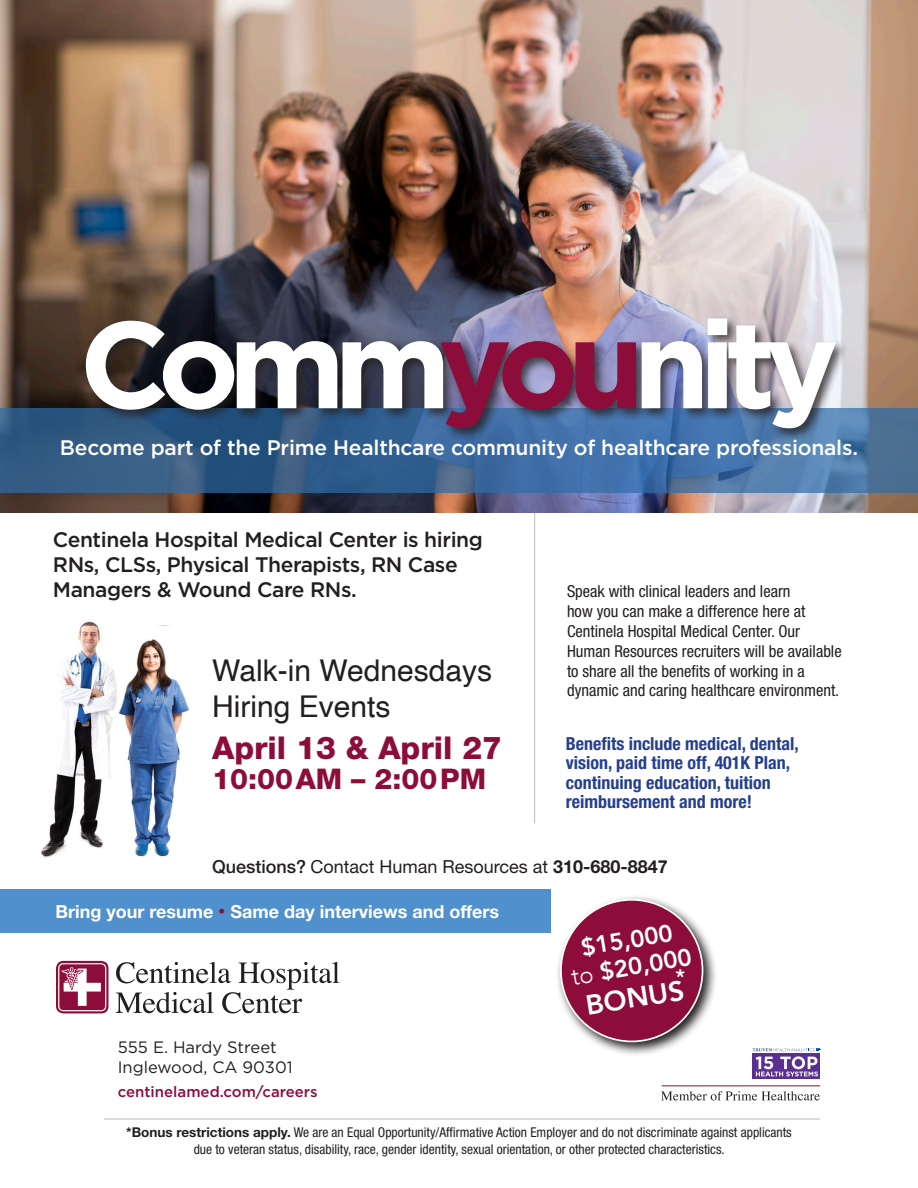
<style>
.page{position:relative;width:918px;height:1188px;background:#fff}
.page>*{position:absolute;margin:0;border:0;box-sizing:border-box;transform-origin:0 0}
.t1{font:700 123px "Gotham";letter-spacing:-.09em;color:#fff}
.t2{font:italic 39.9px "Times";letter-spacing:-.02em;color:#fff}
.t3{font:800 31.5px "Helvetica Neue LT Std";color:#8d0d3a}
.t4{font:30px "Helvetica";color:#231f20}
.t5{font:800 28.5px "Helvetica Neue LT Std";color:#8d0d3a}
.t6{font:800 27.75px "Avenir";color:#fff}
.t7{font:800 24px "Avenir";color:#fff}
.t8{font:800 21.15px "Avenir";color:#fff}
.t9{font:500 21px "Gotham";letter-spacing:-.02em;color:#231f20}
.t10{font:500 21px "Gotham";letter-spacing:-.01em;color:#fff}
.t11{font:700 condensed 18px "Helvetica Neue LT Std";color:#253f8e}
.t12{font:18px "Helvetica Neue LT Std";color:#231f20}
.t13{font:700 18px "Helvetica Neue LT Std";color:#fff}
.t14{font:condensed 16.5px/19.8px "Helvetica Neue LT Std";color:#231f20}
.t15{font:16.5px "Gotham";color:#231f20}
.t16{font:500 15px "Gotham";color:#8d0d3a}
.t17{font:condensed 13.5px "Helvetica Neue LT Std";color:#231f20}
.s1{color:#8d0d3a}
.s2{font-weight:500}
.s3{font-weight:700}
.s4{font-size:13.5px;color:#8d0d3a}
.s5{font-weight:300}
.s6{font-weight:700;font-stretch:normal}
</style>
<div class="page">
<svg style="left:116px;top:962px;width:224px;height:51px"></svg>
<svg style="left:56px;top:961px;width:53px;height:52px"></svg>
<svg style="left:557px;top:896px;width:159px;height:159px"></svg>
<div style="left:561px;top:900px;width:142px;height:141px;background:#8d0d3a;border-radius:50%"></div>
<img style="left:0;top:0;width:918px;height:513px">
<svg style="left:0;top:408px;width:918px;height:85px;background:#3c6795"></svg>
<div style="left:82px;top:315px;width:766px;height:126px;background:#231f20;opacity:.75"></div>
<hr style="left:534px;top:513px;width:1px;height:310px;background:#bdbbbb">
<hr style="left:105px;top:1119px;width:715px;height:1px;background:#bdbbbb">
<svg style="left:661px;top:1091px;width:159px;height:10px"></svg>
<hr style="left:662px;top:1085px;width:158px;height:1px;background:#8d0d3a">
<div style="left:753px;top:1053px;width:67px;height:26px;background:linear-gradient(to right,#5b2e91,#5b2e91)"></div>
<svg style="left:753px;top:1048px;width:67px;height:28px"></svg>
<div style="left:0;top:890px;width:551px;height:43px;background:#5090cc"></div>
<img style="left:41px;top:621px;width:76px;height:237px">
<img style="left:119px;top:639px;width:70px;height:218px">
<p class="t1" style="left:79px;top:294px;width:761px">Comm<span class="s1">you</span>nity</p>
<p class="t2" style="left:465px;top:415px;width:447px">Work where you matter most.</p>
<p class="t10" style="left:60px;top:436px;width:800px">Become part of the Prime Healthcare community of healthcare professionals.</p>
<p class="t9" style="left:53px;top:527px;width:432px">Centinela Hospital Medical Center is hiring</p>
<p class="t9" style="left:53px;top:553px;width:406px">RNs, CLSs, Physical Therapists, RN Case</p>
<p class="t9" style="left:53px;top:578px;width:305px">Managers &amp; Wound Care RNs.</p>
<p class="t4" style="left:212px;top:647px;width:282px">Walk-in Wednesdays</p>
<p class="t4" style="left:212px;top:683px;width:180px">Hiring Events</p>
<p class="t3" style="left:212px;top:729px;width:291px">April 13 &amp; April 27</p>
<p class="t5" style="left:212px;top:762px;width:275px">10:00AM – 2:00PM</p>
<p class="t14" style="left:567px;top:582px;width:225px">Speak with clinical leaders and learn</p>
<p class="t14" style="left:567px;top:601px;width:240px">how you can make a difference here at</p>
<p class="t14" style="left:567px;top:621px;width:276px">Centinela Hospital Medical Center. Our<br>Human Resources recruiters will be available to share all the benefits of working in a</p>
<p class="t14" style="left:567px;top:681px;width:274px">dynamic and caring healthcare environment.</p>
<p class="t11" style="left:566px;top:732px;width:234px">Benefits include medical, dental,</p>
<p class="t11" style="left:566px;top:752px;width:226px">vision, paid time off, 401K Plan,</p>
<p class="t11" style="left:566px;top:771px;width:206px">continuing education, tuition</p>
<p class="t11" style="left:566px;top:791px;width:188px">reimbursement and more!</p>
<p class="t12" style="left:212px;top:856px;width:457px"><span class="s2">Questions?</span> Contact Human Resources at <span class="s3">310-680-8847</span></p>
<p class="t13" style="left:56px;top:900px;width:445px">Bring your resume <span class="s4">•</span> Same day interviews and offers</p>
<p class="t15" style="left:118px;top:1038px;width:161px">555 E. Hardy Street</p>
<p class="t15" style="left:118px;top:1058px;width:176px">Inglewood, CA 90301</p>
<p class="t16" style="left:118px;top:1084px;width:201px">centinelamed.com/careers</p>
<p class="t7" style="left:578px;top:930px;width:94px;rotate:-10deg">$15,000</p>
<p class="t7" style="left:568px;top:959px;width:123px;rotate:-10deg"><span class="s5">to</span> $20,000</p>
<p class="t8" style="left:676px;top:961px;width:11px">*</p>
<p class="t6" style="left:583px;top:984px;width:101px;rotate:-9deg">BONUS</p>
<p class="t17" style="left:126px;top:1125px;width:667px"><span class="s6">*Bonus restrictions apply.</span> We are an Equal Opportunity/Affirmative Action Employer and do not discriminate against applicants</p>
<p class="t17" style="left:194px;top:1141px;width:533px">due to veteran status, disability, race, gender identity, sexual orientation, or other protected characteristics.</p>
</div>
